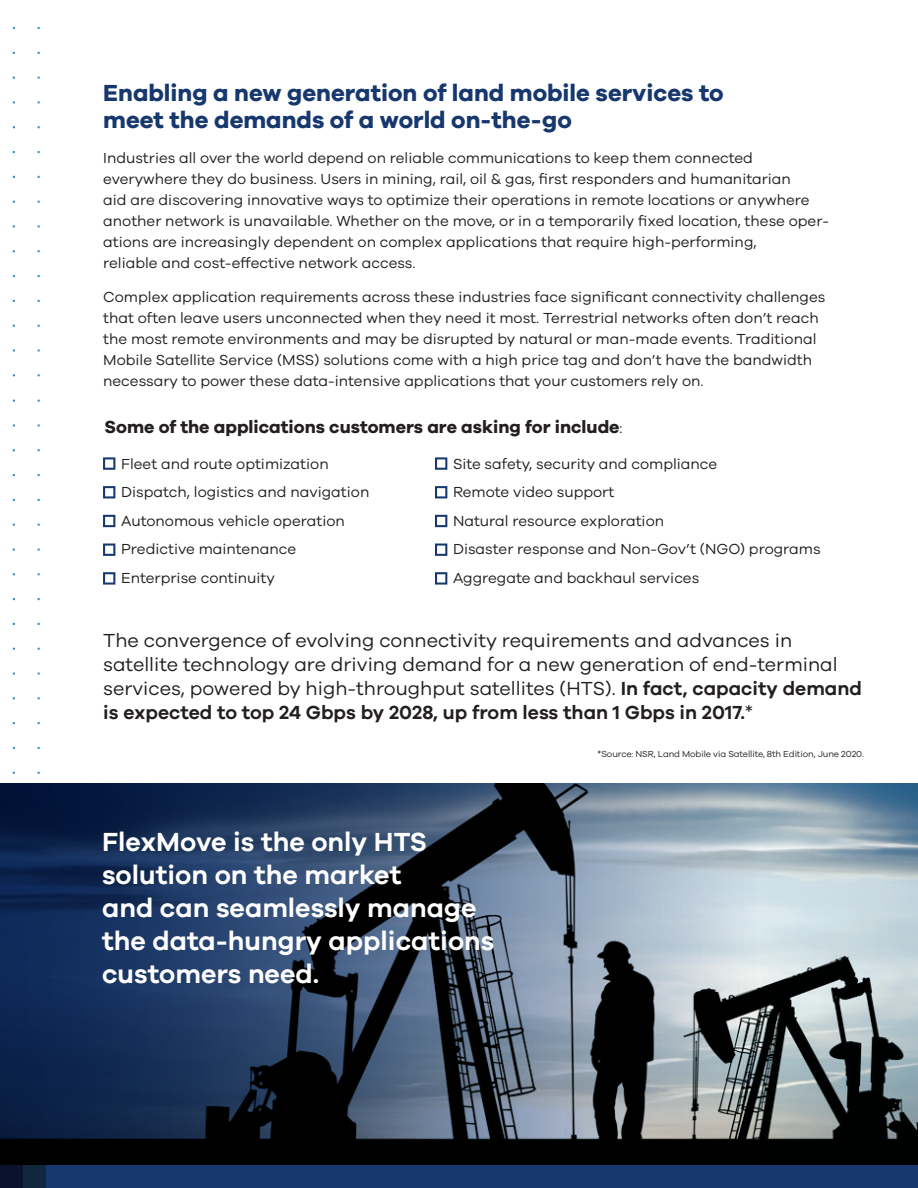
<style>
.page{position:relative;width:918px;height:1188px;background:#fff}
.page>*{position:absolute;margin:0;border:0;box-sizing:border-box;transform-origin:0 0}
.Callout_text{font:600 27px/33px "Galano Grotesque";color:#fff}
.Sub_heads{font:700 24px/27px "Galano Grotesque";color:#17386e}
.Callout_text_2{font:19.5px/24px "Galano Grotesque";color:#231f20}
.t1{font:700 18px "Galano Grotesque";color:#231f20}
.Body_text{font:15px/21px "Galano Grotesque";color:#231f20}
.Bullets{font:15px "Galano Grotesque";color:#231f20}
.References{font:9px "Galano Grotesque";letter-spacing:-.01em;color:#231f20}
.s1{font-weight:400;font-size:15px}
.s2{font-weight:600}
</style>
<div class="page">
<svg style="left:103px;top:457px;width:12px;height:13px"></svg>
<svg style="left:103px;top:486px;width:12px;height:12px"></svg>
<svg style="left:103px;top:515px;width:12px;height:12px"></svg>
<svg style="left:103px;top:544px;width:12px;height:12px"></svg>
<svg style="left:103px;top:572px;width:12px;height:13px"></svg>
<svg style="left:435px;top:457px;width:12px;height:13px"></svg>
<svg style="left:435px;top:486px;width:12px;height:12px"></svg>
<svg style="left:435px;top:515px;width:12px;height:12px"></svg>
<svg style="left:435px;top:544px;width:12px;height:12px"></svg>
<svg style="left:435px;top:572px;width:12px;height:13px"></svg>
<svg style="left:0;top:783px;width:918px;height:382px;background:#48586b"></svg>
<div style="left:0;top:1165px;width:23px;height:23px;background:#0b122c"></div>
<div style="left:23px;top:1165px;width:23px;height:23px;background:#11273e"></div>
<div style="left:46px;top:1165px;width:872px;height:23px;background:#17386e"></div>
<p class="Sub_heads" style="left:103px;top:79px;width:622px">Enabling a new generation of land mobile services to meet the demands of a world on-the-go</p>
<p class="Body_text" style="left:103px;top:147px;width:727px">Industries all over the world depend on reliable communications to keep them connected everywhere they do business. Users in mining, rail, oil &amp; gas, first responders and humanitarian<br>aid are discovering innovative ways to optimize their operations in remote locations or anywhere another network is unavailable. Whether on the move, or in a temporarily fixed location, these oper&shy;ations are increasingly dependent on complex applications that require high-performing,<br>reliable and cost-effective network access.</p>
<p class="Body_text" style="left:103px;top:286px;width:724px">Complex application requirements across these industries face significant connectivity challenges that often leave users unconnected when they need it most. Terrestrial networks often don’t reach the most remote environments and may be disrupted by natural or man-made events. Traditional Mobile Satellite Service (MSS) solutions come with a high price tag and don’t have the bandwidth necessary to power these data-intensive applications that your customers rely on.</p>
<p class="t1" style="left:105px;top:416px;width:520px">Some of the applications customers are asking for include<span class="s1">:</span></p>
<p class="Bullets" style="left:121px;top:455px;width:209px">Fleet and route optimization</p>
<p class="Bullets" style="left:121px;top:483px;width:250px">Dispatch, logistics and navigation</p>
<p class="Bullets" style="left:121px;top:512px;width:225px">Autonomous vehicle operation</p>
<p class="Bullets" style="left:121px;top:540px;width:176px">Predictive maintenance</p>
<p class="Bullets" style="left:121px;top:569px;width:155px">Enterprise continuity</p>
<p class="Bullets" style="left:453px;top:455px;width:266px">Site safety, security and compliance</p>
<p class="Bullets" style="left:453px;top:483px;width:163px">Remote video support</p>
<p class="Bullets" style="left:453px;top:512px;width:213px">Natural resource exploration</p>
<p class="Bullets" style="left:453px;top:540px;width:369px">Disaster response and Non-Gov’t (NGO) programs</p>
<p class="Bullets" style="left:453px;top:569px;width:248px">Aggregate and backhaul services</p>
<p class="Callout_text_2" style="left:103px;top:628px;width:760px">The convergence of evolving connectivity requirements and advances in satellite technology are driving demand for a new generation of end-terminal services, powered by high-throughput satellites (HTS). <span class="s2">In fact, capacity demand is expected to top 24 Gbps by 2028, up from less than 1 Gbps in 2017.</span>*</p>
<p class="Callout_text" style="left:102px;top:825px;width:394px">FlexMove is the only HTS solution on the market<br>and can seamlessly manage the data-hungry applications customers need.</p>
<p class="References" style="left:598px;top:749px;width:268px">*Source: NSR, Land Mobile via Satellite, 8th Edition, June 2020.</p>
</div>
